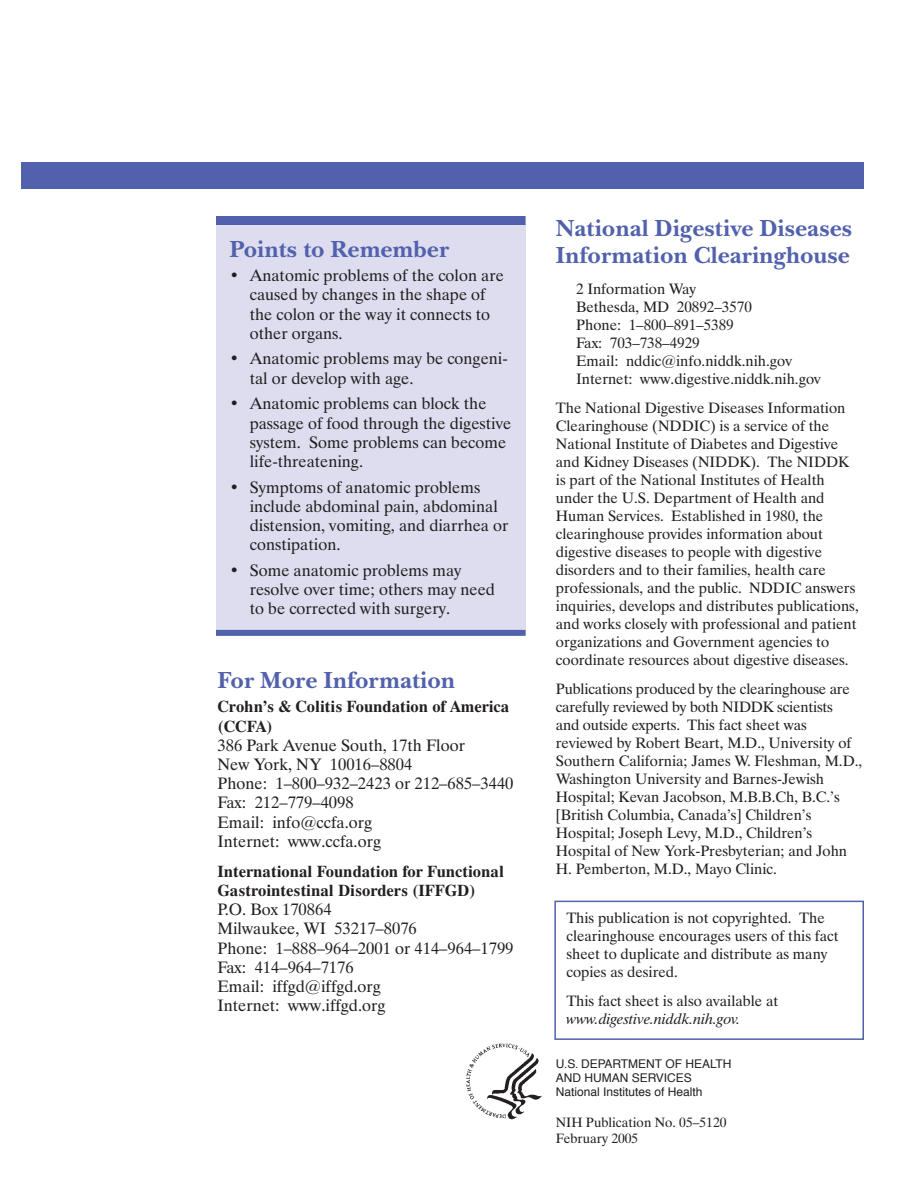
<style>
.page{position:relative;width:918px;height:1188px;background:#fff}
.page>*{position:absolute;margin:0;border:0;box-sizing:border-box;transform-origin:0 0}
.t1{font:700 24px/27px "New Baskerville ITC";color:#5261ac}
.t2{font:16.5px/19.2px "Dutch 801 BT";color:#231f20}
.t3{font:700 16.5px/19.2px "Dutch 801 BT";color:#231f20}
.t4{font:15px/18px "Dutch 801 BT";color:#231f20}
.t5{font:italic 15px "Dutch 801 BT";color:#231f20}
.t6{font:13.5px/16.2px "Dutch 801 BT";color:#231f20}
.t7{font:12px/14.4px "Helvetica";color:#231f20}
</style>
<div class="page">
<div style="left:21px;top:162px;width:843px;height:27px;background:#5261ac"></div>
<div style="left:554px;top:901px;width:310px;height:139px;border:2px solid #5261ac"></div>
<div style="left:216px;top:225px;width:310px;height:410px;background:#ddddef"></div>
<div style="left:216px;top:216px;width:310px;height:9px;background:#5261ac"></div>
<div style="left:216px;top:630px;width:310px;height:6px;background:#5261ac"></div>
<img style="left:466px;top:1043px;width:76px;height:77px">
<p class="t1" style="left:230px;top:237px;width:221px">Points to Remember</p>
<p class="t2" style="left:250px;top:268px;width:256px;text-indent:-20px">• Anatomic problems of the colon are caused by changes in the shape of the colon or the way it connects to other organs.</p>
<p class="t2" style="left:250px;top:351px;width:260px;text-indent:-20px">• Anatomic problems may be congeni&shy;tal or develop with age.</p>
<p class="t2" style="left:250px;top:396px;width:263px;text-indent:-20px">• Anatomic problems can block the passage of food through the digestive system. Some problems can become life-threatening.</p>
<p class="t2" style="left:250px;top:479px;width:260px;text-indent:-20px">• Symptoms of anatomic problems include abdominal pain, abdominal distension, vomiting, and diarrhea or constipation.</p>
<p class="t2" style="left:250px;top:562px;width:247px;text-indent:-20px">• Some anatomic problems may resolve over time; others may need to be corrected with surgery.</p>
<h2 class="t1" style="left:218px;top:668px;width:239px">For More Information</h2>
<h3 class="t3" style="left:218px;top:699px;width:293px">Crohn’s &amp; Colitis Foundation of America (CCFA)</h3>
<p class="t2" style="left:218px;top:737px;width:298px">386 Park Avenue South, 17th Floor<br>New York, NY 10016–8804<br>Phone: 1–800–932–2423 or 212–685–3440<br>Fax: 212–779–4098<br>Email: info@ccfa.org<br>Internet: www.ccfa.org</p>
<h3 class="t3" style="left:218px;top:863px;width:288px">International Foundation for Functional<br>Gastrointestinal Disorders (IFFGD)</h3>
<p class="t2" style="left:218px;top:902px;width:298px">P.O. Box 170864<br>Milwaukee, WI 53217–8076<br>Phone: 1–888–964–2001 or 414–964–1799<br>Fax: 414–964–7176<br>Email: iffgd@iffgd.org<br>Internet: www.iffgd.org</p>
<h2 class="t1" style="left:556px;top:216px;width:298px">National Digestive Diseases<br>Information Clearinghouse</h2>
<p class="t4" style="left:576px;top:282px;width:122px">2 Information Way</p>
<p class="t4" style="left:576px;top:300px;width:177px">Bethesda, MD 20892–3570</p>
<p class="t4" style="left:576px;top:318px;width:159px">Phone: 1–800–891–5389</p>
<p class="t4" style="left:576px;top:336px;width:125px">Fax: 703–738–4929</p>
<p class="t4" style="left:576px;top:354px;width:218px">Email: nddic@info.niddk.nih.gov</p>
<p class="t4" style="left:576px;top:372px;width:246px">Internet: www.digestive.niddk.nih.gov</p>
<p class="t4" style="left:556px;top:400px;width:304px">The National Digestive Diseases Information Clearinghouse (NDDIC) is a service of the National Institute of Diabetes and Digestive and Kidney Diseases (NIDDK). The NIDDK is part of the National Institutes of Health under the U.S. Department of Health and Human Services. Established in 1980, the clearinghouse provides information about digestive diseases to people with digestive disorders and to their families, health care professionals, and the public. NDDIC answers inquiries, develops and distributes publications, and works closely with professional and patient organizations and Government agencies to coordinate resources about digestive diseases.</p>
<p class="t4" style="left:556px;top:681px;width:308px">Publications produced by the clearinghouse are carefully reviewed by both NIDDK scientists<br>and outside experts. This fact sheet was reviewed by Robert Beart, M.D., University of Southern California; James W. Fleshman, M.D., Washington University and Barnes-Jewish Hospital; Kevan Jacobson, M.B.B.Ch, B.C.’s [British Columbia, Canada’s] Children’s Hospital; Joseph Levy, M.D., Children’s Hospital of New York-Presbyterian; and John</p>
<p class="t4" style="left:556px;top:861px;width:222px">H. Pemberton, M.D., Mayo Clinic.</p>
<p class="t4" style="left:566px;top:911px;width:274px">This publication is not copyrighted. The clearinghouse encourages users of this fact sheet to duplicate and distribute as many copies as desired.</p>
<p class="t4" style="left:566px;top:994px;width:213px">This fact sheet is also available at</p>
<p class="t5" style="left:566px;top:1013px;width:176px">www.digestive.niddk.nih.gov.</p>
<p class="t7" style="left:556px;top:1057px;width:177px">U.S. DEPARTMENT OF HEALTH<br>AND HUMAN SERVICES<br>National Institutes of Health</p>
<p class="t6" style="left:556px;top:1115px;width:172px">NIH Publication No. 05–5120<br>February 2005</p>
</div>
